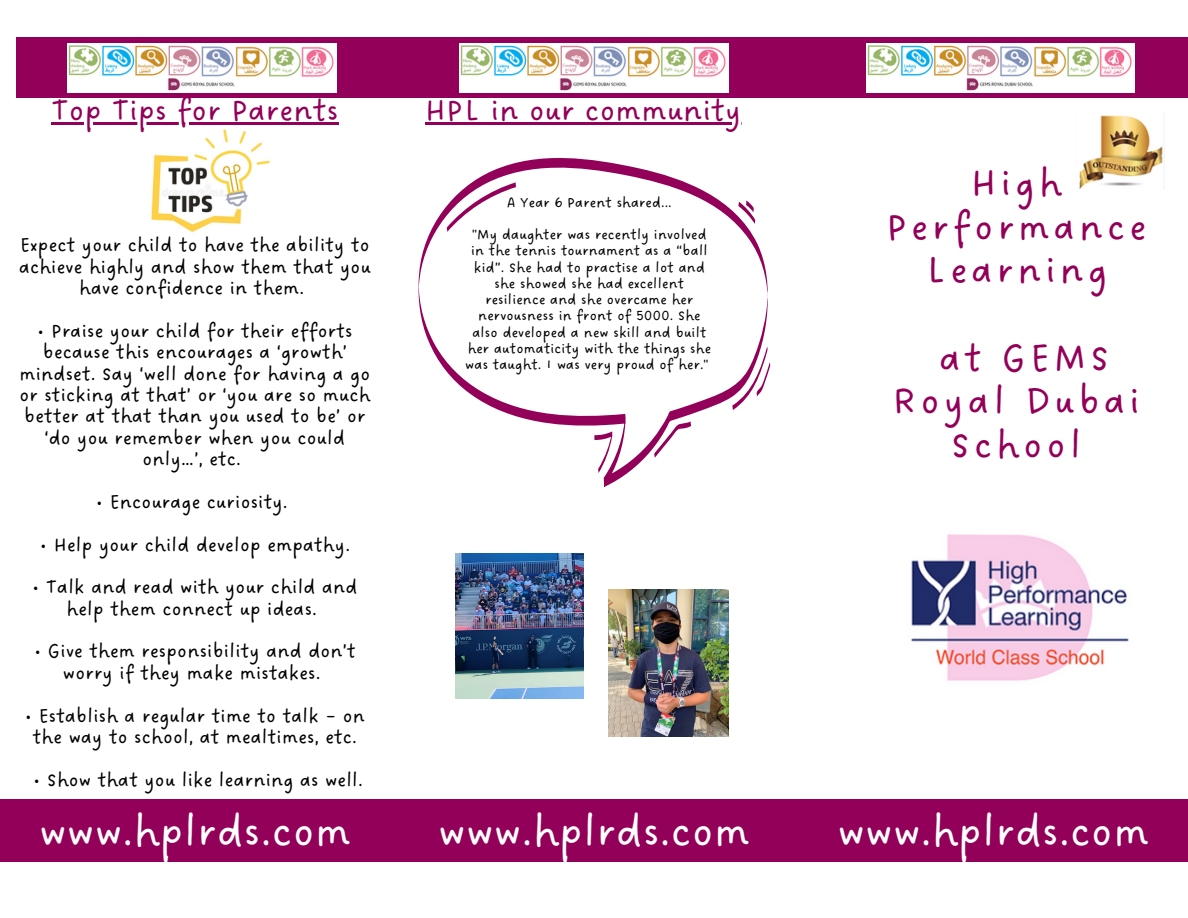
<style>
.page{position:relative;width:1188px;height:918px;background:#fff}
.page>*{position:absolute;margin:0;border:0;box-sizing:border-box;transform-origin:0 0}
.t1{font:46.2px "DO Sans Regular";letter-spacing:.01em;color:#fff}
.t2{font:40.65px/43.7px "DO Sans Regular";letter-spacing:.1em;color:#930059;text-align:center}
.t3{font:32.7px "DO Sans Regular";letter-spacing:.01em;color:#930059}
.t4{font:20.7px/21.3px "DO Sans Regular";letter-spacing:.01em;color:#000;text-align:center}
.t5{font:15.3px/16.2px "DO Sans Regular";letter-spacing:.01em;color:#000;text-align:center}
</style>
<div class="page">
<div style="left:0;top:799px;width:1188px;height:63px;background:#930059"></div>
<img style="left:911px;top:534px;width:218px;height:147px">
<div style="left:17px;top:38px;width:1171px;height:60px;background:#930059"></div>
<img style="left:1079px;top:115px;width:84px;height:74px">
<img style="left:866px;top:44px;width:269px;height:48px">
<svg style="left:418px;top:158px;width:350px;height:329px"></svg>
<svg style="left:446px;top:182px;width:70px;height:50px"></svg>
<svg style="left:732px;top:346px;width:39px;height:64px"></svg>
<svg style="left:594px;top:431px;width:18px;height:42px"></svg>
<svg style="left:654px;top:421px;width:37px;height:37px"></svg>
<svg style="left:738px;top:200px;width:18px;height:24px"></svg>
<img style="left:455px;top:554px;width:128px;height:145px">
<img style="left:608px;top:590px;width:121px;height:146px">
<img style="left:112px;top:124px;width:166px;height:109px">
<img style="left:459px;top:44px;width:269px;height:48px">
<img style="left:68px;top:44px;width:269px;height:48px">
<hr style="left:51px;top:122px;width:288px;height:2px;background:#930059">
<hr style="left:425px;top:122px;width:317px;height:2px;background:#930059">
<h3 class="t3" style="left:51px;top:91px;width:289px">Top Tips for Parents</h3>
<h3 class="t3" style="left:425px;top:91px;width:318px">HPL in our community</h3>
<h2 class="t2" style="left:886px;top:163px;width:261px">High<br>Performance<br>Learning</h2>
<p class="t5" style="left:472px;top:187px;width:236px;line-height:32.5px">A Year 6 Parent shared...<br>"My daughter was recently involved</p>
<p class="t5" style="left:465px;top:243px;width:247px">in the tennis tournament as a “ball kid”. She had to practise a lot and she showed she had excellent resilience and she overcame her nervousness in front of 5000. She also developed a new skill and built her automaticity with the things she was taught. I was very proud of her."</p>
<p class="t4" style="left:19px;top:236px;width:353px">Expect your child to have the ability to achieve highly and show them that you have confidence in them.</p>
<p class="t4" style="left:19px;top:321px;width:353px">• Praise your child for their efforts because this encourages a ‘growth’ mindset. Say ‘well done for having a go or sticking at that’ or ‘you are so much better at that than you used to be’ or ‘do you remember when you could only…’, etc.</p>
<p class="t4" style="left:96px;top:492px;width:193px">• Encourage curiosity.</p>
<p class="t4" style="left:40px;top:535px;width:312px">• Help your child develop empathy.</p>
<p class="t4" style="left:32px;top:578px;width:327px">• Talk and read with your child and help them connect up ideas.</p>
<p class="t4" style="left:34px;top:642px;width:323px">• Give them responsibility and don’t worry if they make mistakes.</p>
<p class="t4" style="left:25px;top:706px;width:342px">• Establish a regular time to talk – on the way to school, at mealtimes, etc.</p>
<p class="t4" style="left:33px;top:770px;width:331px">• Show that you like learning as well.</p>
<h1 class="t1" style="left:39px;top:804px;width:314px">www.hplrds.com</h1>
<h1 class="t1" style="left:438px;top:804px;width:314px">www.hplrds.com</h1>
<h1 class="t1" style="left:837px;top:804px;width:314px">www.hplrds.com</h1>
<h2 class="t2" style="left:893px;top:338px;width:249px">at GEMS<br>Royal Dubai<br>School</h2>
</div>
